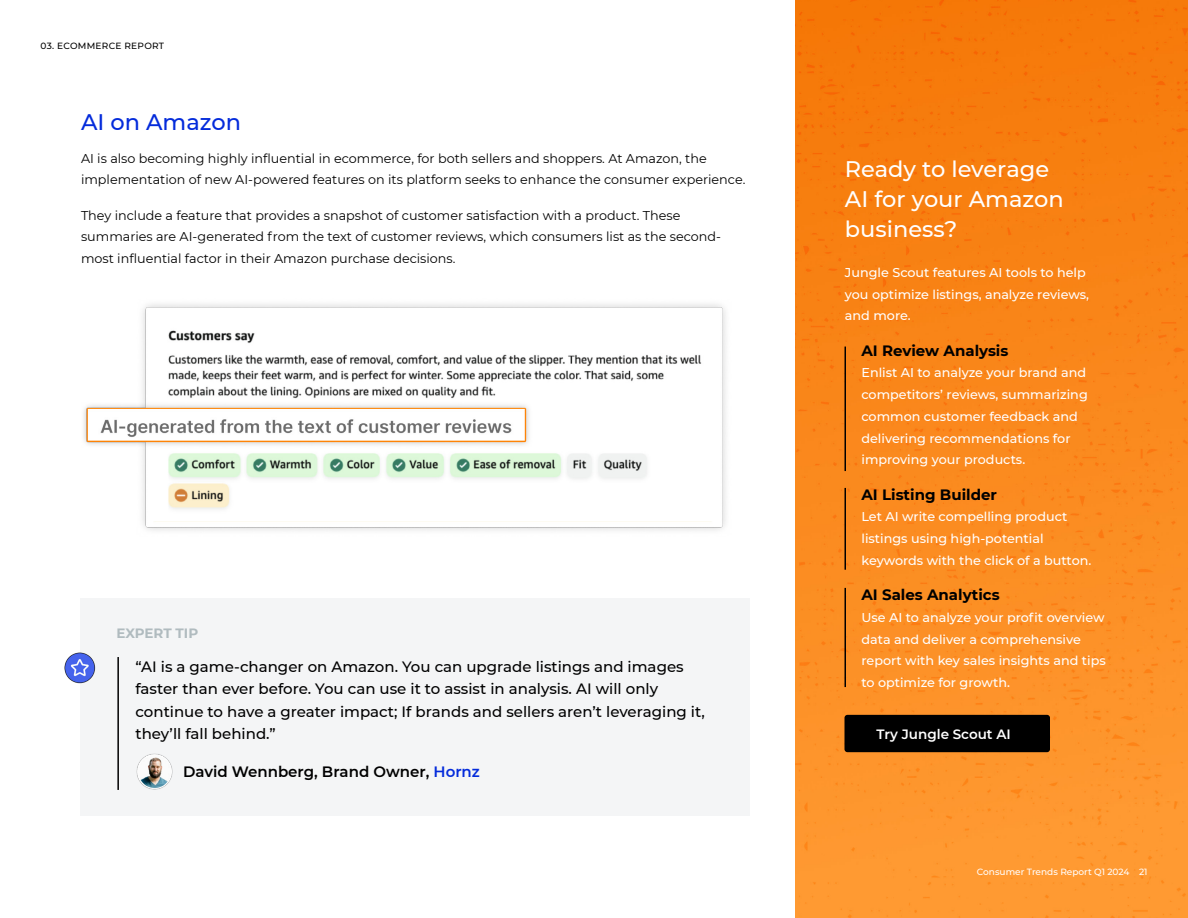
<style>
.page{position:relative;width:1188px;height:918px;background:#fff}
.page>*{position:absolute;margin:0;border:0;box-sizing:border-box;transform-origin:0 0}
.t1{font:500 22.5px/30px "Montserrat";color:#fff}
.t2{font:500 22.5px "Montserrat";color:#042bdb}
.t3{font:500 15px/22.5px "Montserrat";color:#000}
.t4{font:700 15px "Montserrat";color:#000}
.t5{font:600 15px "Montserrat";color:#000}
.t6{font:600 13.5px "Montserrat";color:#fff}
.t7{font:700 13.5px "Montserrat";letter-spacing:-.005em;color:#b0bbbf}
.t8{font:500 12.75px/21.8px "Montserrat";color:#fff}
.t9{font:12.75px/21.8px "Montserrat";color:#000}
.t10{font:500 9px "Montserrat";color:#fff}
.t11{font:500 9px "Montserrat";letter-spacing:.03em;color:#000}
.s1{color:#042bdb}
</style>
<div class="page">
<img style="left:795px;top:0;width:393px;height:918px">
<img style="left:84px;top:304px;width:642px;height:227px">
<div style="left:844px;top:715px;width:206px;height:37px;background:#000;border-radius:3px"></div>
<div style="left:80px;top:598px;width:670px;height:218px;background:#f4f5f6"></div>
<hr style="left:117px;top:657px;width:2px;height:133px;background:#000">
<img style="left:65px;top:653px;width:31px;height:31px">
<hr style="left:844px;top:347px;width:2px;height:124px;background:#000">
<hr style="left:844px;top:488px;width:2px;height:82px;background:#000">
<hr style="left:844px;top:588px;width:2px;height:99px;background:#000">
<img style="left:137px;top:754px;width:36px;height:36px">
<p class="t11" style="left:41px;top:40px;width:125px">03. ECOMMERCE REPORT</p>
<h1 class="t2" style="left:81px;top:106px;width:162px">AI on Amazon</h1>
<p class="t9" style="left:81px;top:147px;width:666px">AI is also becoming highly influential in ecommerce, for both sellers and shoppers. At Amazon, the implementation of new AI-powered features on its platform seeks to enhance the consumer experience.</p>
<p class="t9" style="left:81px;top:204px;width:641px">They include a feature that provides a snapshot of customer satisfaction with a product. These summaries are AI-generated from the text of customer reviews, which consumers list as the second&shy;most influential factor in their Amazon purchase decisions.</p>
<p class="t7" style="left:117px;top:623px;width:83px">EXPERT TIP</p>
<p class="t3" style="left:135px;top:654px;width:571px">“AI is a game-changer on Amazon. You can upgrade listings and images faster than ever before. You can use it to assist in analysis. AI will only continue to have a greater impact; If brands and sellers aren’t leveraging it, they’ll fall behind.”</p>
<p class="t5" style="left:183px;top:761px;width:298px">David Wennberg, Brand Owner, <span class="s1">Hornz</span></p>
<h1 class="t1" style="left:845px;top:153px;width:220px">Ready to leverage<br>AI for your Amazon business?</h1>
<p class="t8" style="left:845px;top:261px;width:246px">Jungle Scout features AI tools to help you optimize listings, analyze reviews, and more.</p>
<p class="t4" style="left:861px;top:339px;width:149px">AI Review Analysis</p>
<p class="t8" style="left:861px;top:361px;width:228px">Enlist AI to analyze your brand and competitors’ reviews, summarizing common customer feedback and delivering recommendations for improving your products.</p>
<p class="t4" style="left:861px;top:483px;width:137px">AI Listing Builder</p>
<p class="t8" style="left:861px;top:505px;width:231px">Let AI write compelling product listings using high-potential keywords with the click of a button.</p>
<p class="t4" style="left:861px;top:584px;width:140px">AI Sales Analytics</p>
<p class="t8" style="left:861px;top:606px;width:246px">Use AI to analyze your profit overview data and deliver a comprehensive report with key sales insights and tips to optimize for growth.</p>
<p class="t6" style="left:876px;top:724px;width:136px">Try Jungle Scout AI</p>
<p class="t10" style="left:977px;top:865px;width:172px">Consumer Trends Report Q1 2024 21</p>
</div>
